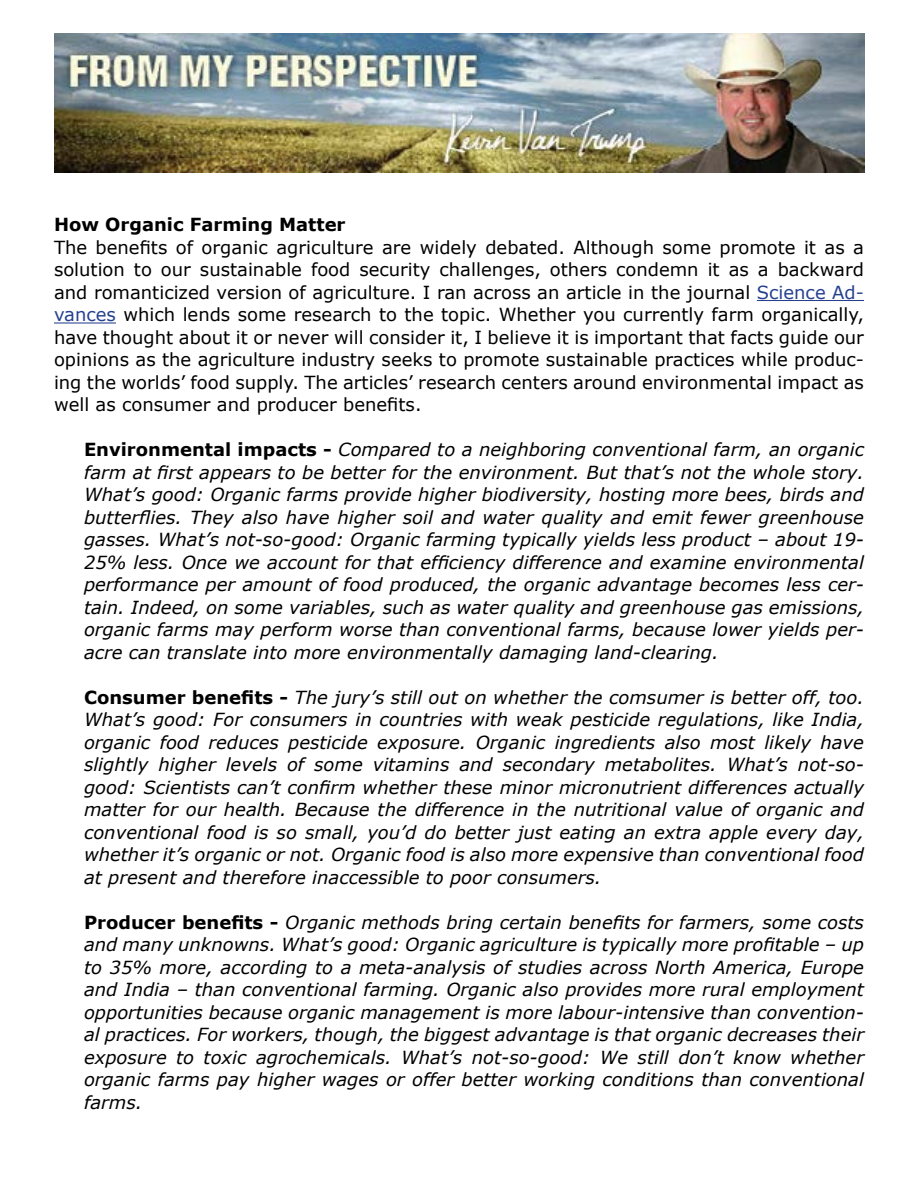
<style>
.page{position:relative;width:918px;height:1188px;background:#fff}
.page>*{position:absolute;margin:0;border:0;box-sizing:border-box;transform-origin:0 0}
.t1{font:italic 18px/22.5px "Verdana";color:#000;text-align:justify}
.t2{font:18px/22.5px "Verdana";color:#000;text-align:justify}
.t3{font:700 18px "Verdana";color:#000}
.s1{color:#25408f}
.s2{font-weight:700;font-style:normal}
</style>
<div class="page">
<hr style="left:757px;top:300px;width:107px;height:1px;background:#25408f">
<hr style="left:54px;top:322px;width:62px;height:2px;background:#25408f">
<img style="left:54px;top:33px;width:810px;height:140px">
<p class="t3" style="left:54px;top:213px;width:293px">How Organic Farming Matter</p>
<p class="t2" style="left:54px;top:236px;width:812px">The benefits of organic agriculture are widely debated. Although some promote it as a solution to our sustainable food security challenges, others condemn it as a backward and romanticized version of agriculture. I ran across an article in the journal <span class="s1">Science Ad&shy;vances</span> which lends some research to the topic. Whether you currently farm organically, have thought about it or never will consider it, I believe it is important that facts guide our opinions as the agriculture industry seeks to promote sustainable practices while produc&shy;ing the worlds’ food supply. The articles’ research centers around environmental impact as well as consumer and producer benefits.</p>
<p class="t1" style="left:84px;top:438px;width:782px"><span class="s2">Environmental impacts -</span> Compared to a neighboring conventional farm, an organic farm at first appears to be better for the environment. But that’s not the whole story.<br>What’s good: Organic farms provide higher biodiversity, hosting more bees, birds and butterflies. They also have higher soil and water quality and emit fewer greenhouse gasses. What’s not-so-good: Organic farming typically yields less product – about 19- 25% less. Once we account for that efficiency difference and examine environmental performance per amount of food produced, the organic advantage becomes less cer&shy;tain. Indeed, on some variables, such as water quality and greenhouse gas emissions, organic farms may perform worse than conventional farms, because lower yields per&shy;acre can translate into more environmentally damaging land-clearing.</p>
<p class="t1" style="left:84px;top:686px;width:782px"><span class="s2">Consumer benefits -</span> The jury’s still out on whether the comsumer is better off, too.<br>What’s good: For consumers in countries with weak pesticide regulations, like India, organic food reduces pesticide exposure. Organic ingredients also most likely have slightly higher levels of some vitamins and secondary metabolites. What’s not-so&shy;good: Scientists can’t confirm whether these minor micronutrient differences actually matter for our health. Because the difference in the nutritional value of organic and conventional food is so small, you’d do better just eating an extra apple every day, whether it’s organic or not. Organic food is also more expensive than conventional food at present and therefore inaccessible to poor consumers.</p>
<p class="t1" style="left:84px;top:911px;width:782px"><span class="s2">Producer benefits -</span> Organic methods bring certain benefits for farmers, some costs and many unknowns. What’s good: Organic agriculture is typically more profitable – up to 35% more, according to a meta-analysis of studies across North America, Europe and India – than conventional farming. Organic also provides more rural employment opportunities because organic management is more labour-intensive than convention&shy;al practices. For workers, though, the biggest advantage is that organic decreases their exposure to toxic agrochemicals. What’s not-so-good: We still don’t know whether organic farms pay higher wages or offer better working conditions than conventional farms.</p>
</div>
